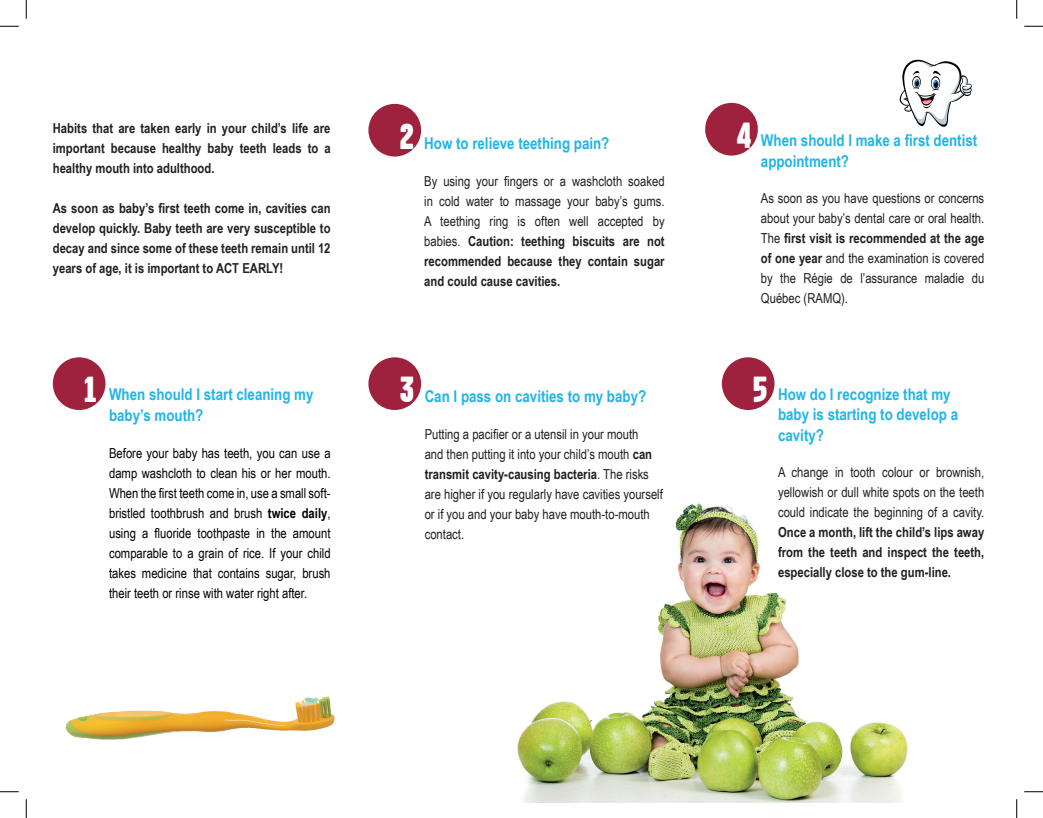
<style>
.page{position:relative;width:1043px;height:818px;background:#fff}
.page>*{position:absolute;margin:0;border:0;box-sizing:border-box;transform-origin:0 0}
.t1{font:900 36.25px "Garage Gothic";color:#fff}
.t2{font:700 16.25px/21px "Arial Narrow";color:#21b5e6}
.t3{font:13.75px/20px "Arial Narrow";color:#231f20;text-align:justify}
.t4{font:700 13.75px/20px "Arial Narrow";color:#231f20;text-align:justify}
.t5{font:13.75px/20px "Arial Narrow";color:#000;text-align:justify}
.s1{font-weight:700}
</style>
<div class="page">
<img style="left:517px;top:503px;width:391px;height:299px">
<div style="left:53px;top:357px;width:52px;height:53px;background:#9e223d;border-radius:50%"></div>
<div style="left:368px;top:104px;width:53px;height:52px;background:#9e223d;border-radius:50%"></div>
<div style="left:368px;top:357px;width:53px;height:53px;background:#9e223d;border-radius:50%"></div>
<div style="left:705px;top:103px;width:52px;height:52px;background:#9e223d;border-radius:50%"></div>
<div style="left:722px;top:357px;width:52px;height:53px;background:#9e223d;border-radius:50%"></div>
<svg style="left:899px;top:60px;width:73px;height:67px"></svg>
<img style="left:65px;top:696px;width:270px;height:44px">
<svg style="left:301px;top:697px;width:18px;height:8px"></svg>
<svg style="left:0;top:25px;width:19px;height:2px"></svg>
<svg style="left:1024px;top:25px;width:18px;height:2px"></svg>
<svg style="left:0;top:791px;width:19px;height:1px"></svg>
<svg style="left:1024px;top:791px;width:18px;height:1px"></svg>
<svg style="left:25px;top:0;width:2px;height:19px"></svg>
<svg style="left:25px;top:799px;width:2px;height:19px"></svg>
<svg style="left:1016px;top:0;width:1px;height:19px"></svg>
<svg style="left:1016px;top:799px;width:1px;height:19px"></svg>
<p class="t4" style="left:53px;top:117px;width:279px">Habits that are taken early in your child’s life are important because healthy baby teeth leads to a healthy mouth into adulthood.</p>
<p class="t4" style="left:53px;top:197px;width:279px">As soon as baby’s first teeth come in, cavities can develop quickly. Baby teeth are very susceptible to decay and since some of these teeth remain until 12 years of age, it is important to ACT EARLY!</p>
<h1 class="t1" style="left:84px;top:369px;width:15px">1</h1>
<p class="t2" style="left:109px;top:383px;width:206px">When should I start cleaning my baby’s mouth?</p>
<p class="t5" style="left:109px;top:442px;width:223px">Before your baby has teeth, you can use a damp washcloth to clean his or her mouth.<br>When the first teeth come in, use a small soft&shy;bristled toothbrush and brush <span class="s1">twice daily</span>, using a fluoride toothpaste in the amount comparable to a grain of rice. If your child takes medicine that contains sugar, brush their teeth or rinse with water right after.</p>
<h1 class="t1" style="left:399px;top:116px;width:16px">2</h1>
<p class="t2" style="left:424px;top:132px;width:187px">How to relieve teething pain?</p>
<p class="t3" style="left:424px;top:170px;width:242px">By using your fingers or a washcloth soaked in cold water to massage your baby’s gums.<br>A teething ring is often well accepted by babies. <span class="s1">Caution: teething biscuits are not recommended because they contain sugar and could cause cavities.</span></p>
<h1 class="t1" style="left:399px;top:369px;width:16px">3</h1>
<p class="t2" style="left:425px;top:385px;width:223px">Can I pass on cavities to my baby?</p>
<p class="t3" style="left:425px;top:423px;width:240px;text-align:left">Putting a pacifier or a utensil in your mouth<br>and then putting it into your child’s mouth <span class="s1">can transmit cavity-causing bacteria</span>. The risks are higher if you regularly have cavities yourself or if you and your baby have mouth-to-mouth contact.</p>
<h1 class="t1" style="left:736px;top:115px;width:17px">4</h1>
<p class="t2" style="left:761px;top:128px;width:218px">When should I make a first dentist appointment?</p>
<p class="t3" style="left:761px;top:188px;width:225px">As soon as you have questions or concerns about your baby’s dental care or oral health.<br>The <span class="s1">first visit is recommended at the age of one year</span> and the examination is covered by the Régie de l’assurance maladie du Québec (RAMQ).</p>
<h1 class="t1" style="left:753px;top:369px;width:16px">5</h1>
<p class="t2" style="left:778px;top:384px;width:181px;line-height:19.5px">How do I recognize that my baby is starting to develop a</p>
<p class="t2" style="left:778px;top:423px;width:47px">cavity?</p>
<p class="t3" style="left:778px;top:461px;width:208px">A change in tooth colour or brownish, yellowish or dull white spots on the teeth could indicate the beginning of a cavity.</p>
<p class="t4" style="left:778px;top:521px;width:208px">Once a month, lift the child’s lips away from the teeth and inspect the teeth, especially close to the gum-line.</p>
</div>
